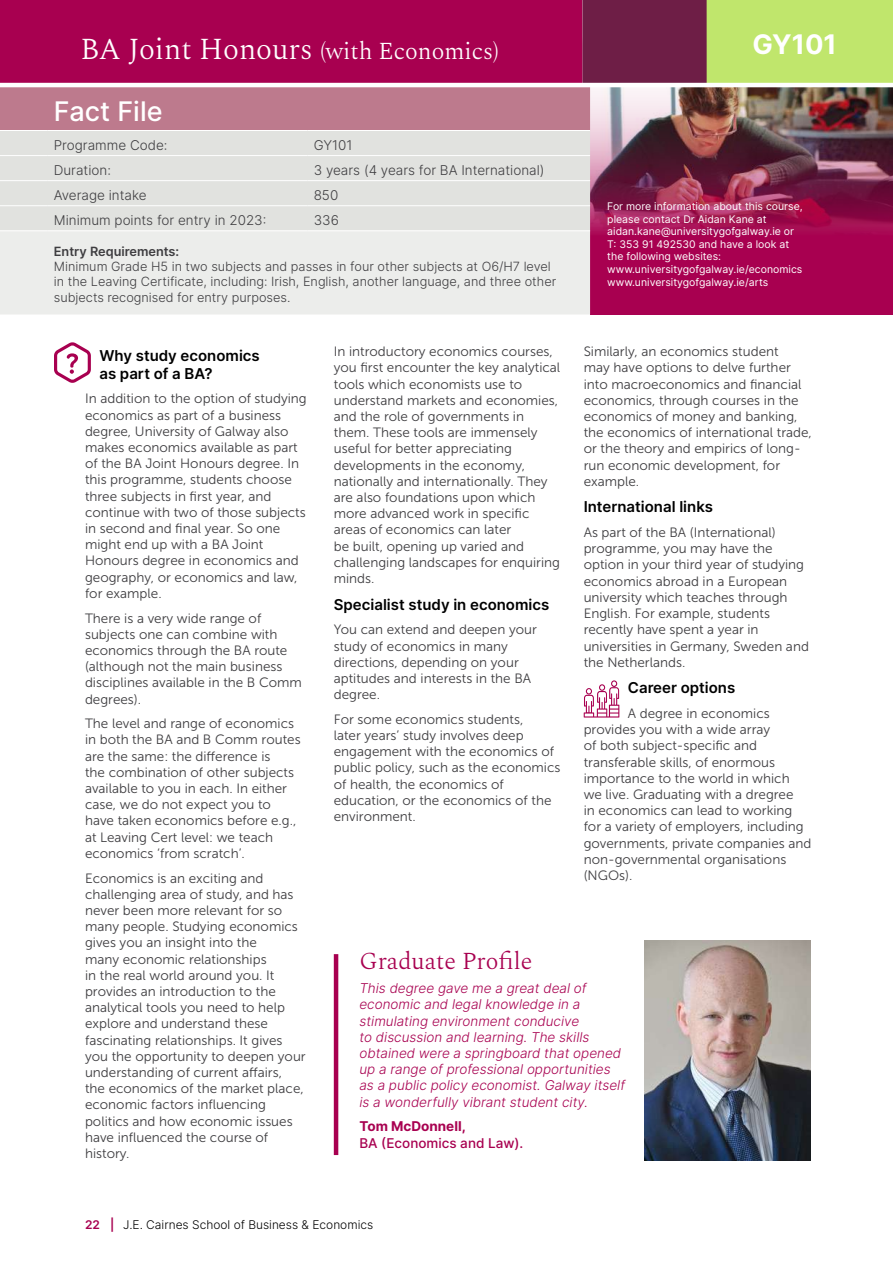
<style>
.page{position:relative;width:893px;height:1263px;background:#fff}
.page>*{position:absolute;margin:0;border:0;box-sizing:border-box;transform-origin:0 0}
.t1{font:500 27px "Inter";color:#fff}
.t2{font:700 27px "Inter";color:#fff}
.t3{font:300 24px "Spectral";color:#fff}
.t4{font:300 24px "Spectral";color:#a80050}
.t5{font:600 15px/18px "Inter";color:#000}
.t6{font:13.5px/16.2px "Museo Sans 300";color:#3e3d40}
.t7{font:italic 300 13.5px/16.2px "Inter";color:#a80050}
.t8{font:300 13.5px "Inter";color:#3e3d40}
.t9{font:500 13.5px "Inter";color:#a80050}
.t10{font:700 13.5px "Inter";color:#a80050}
.t11{font:300 12.75px/15.3px "Inter";color:#3e3d40}
.t12{font:600 12.75px "Inter";color:#3e3d40}
.t13{font:300 12px "Inter";color:#000}
.t14{font:10.5px/12.6px "Inter";color:#fff}
.s1{font-size:30px}
.s2{font-weight:600;color:#a80050}
</style>
<div class="page">
<img style="left:645px;top:940px;width:165px;height:221px">
<div style="left:590px;top:85px;width:303px;height:229px;background:#a80050"></div>
<img style="left:590px;top:87px;width:303px;height:149px">
<div style="left:0;top:131px;width:590px;height:100px;background:#e1e2df"></div>
<div style="left:0;top:232px;width:590px;height:82px;background:#ecedeb"></div>
<hr style="left:0;top:155px;width:48px;height:1px;background:#fff">
<hr style="left:48px;top:155px;width:260px;height:1px;background:#fff">
<hr style="left:308px;top:155px;width:282px;height:1px;background:#fff">
<hr style="left:0;top:180px;width:48px;height:1px;background:#fff">
<hr style="left:48px;top:180px;width:260px;height:1px;background:#fff">
<hr style="left:308px;top:180px;width:282px;height:1px;background:#fff">
<hr style="left:0;top:205px;width:48px;height:1px;background:#fff">
<hr style="left:48px;top:205px;width:260px;height:1px;background:#fff">
<hr style="left:308px;top:205px;width:282px;height:1px;background:#fff">
<svg style="left:54px;top:342px;width:37px;height:41px"></svg>
<svg style="left:584px;top:680px;width:35px;height:37px"></svg>
<div style="left:707px;top:0;width:186px;height:85px;background:#c0e66c"></div>
<svg style="left:0;top:0;width:707px;height:130px;background:#a83065"></svg>
<hr style="left:0;top:83px;width:893px;height:4px;background:#fff">
<hr style="left:334px;top:954px;width:4px;height:201px;background:#a80050">
<h2 class="t3" style="left:80px;top:34px;width:420px"><span class="s1">BA Joint Honours</span> (with Economics)</h2>
<h1 class="t2" style="left:752px;top:24px;width:86px">GY101</h1>
<h1 class="t1" style="left:54px;top:91px;width:110px">Fact File</h1>
<p class="t8" style="left:54px;top:135px;width:115px">Programme Code:</p>
<p class="t8" style="left:314px;top:135px;width:40px">GY101</p>
<p class="t8" style="left:54px;top:160px;width:59px">Duration:</p>
<p class="t8" style="left:314px;top:160px;width:232px">3 years (4 years for BA International)</p>
<p class="t8" style="left:54px;top:185px;width:94px">Average intake</p>
<p class="t8" style="left:314px;top:185px;width:26px">850</p>
<p class="t8" style="left:54px;top:210px;width:214px">Minimum points for entry in 2023:</p>
<p class="t8" style="left:314px;top:210px;width:27px">336</p>
<p class="t12" style="left:54px;top:242px;width:127px">Entry Requirements:</p>
<p class="t11" style="left:54px;top:259px;width:504px">Minimum Grade H5 in two subjects and passes in four other subjects at O6/H7 level in the Leaving Certificate, including: Irish, English, another language, and three other subjects recognised for entry purposes.</p>
<p class="t14" style="left:607px;top:200px;width:197px">For more information about this course, please contact Dr Aidan Kane at aidan.kane@universitygofgalway.ie or T: 353 91 492530 and have a look at the following websites: www.universitygofgalway.ie/economics www.universitygofgalway.ie/arts</p>
<p class="t5" style="left:99px;top:346px;width:162px">Why study economics as part of a BA?</p>
<p class="t6" style="left:85px;top:391px;width:223px">In addition to the option of studying economics as part of a business degree, University of Galway also makes economics available as part of the BA Joint Honours degree. In this programme, students choose three subjects in first year, and continue with two of those subjects in second and final year. So one might end up with a BA Joint<br>Honours degree in economics and geography, or economics and law, for example.</p>
<p class="t6" style="left:85px;top:610px;width:218px">There is a very wide range of subjects one can combine with economics through the BA route (although not the main business disciplines available in the B Comm degrees).</p>
<p class="t6" style="left:85px;top:715px;width:217px">The level and range of economics in both the BA and B Comm routes are the same: the difference is<br>the combination of other subjects available to you in each. In either case, we do not expect you to have taken economics before e.g., at Leaving Cert level: we teach economics ‘from scratch’.</p>
<p class="t6" style="left:85px;top:870px;width:222px">Economics is an exciting and challenging area of study, and has never been more relevant for so many people. Studying economics gives you an insight into the<br>many economic relationships<br>in the real world around you. It provides an introduction to the analytical tools you need to help explore and understand these fascinating relationships. It gives you the opportunity to deepen your understanding of current affairs,<br>the economics of the market place, economic factors influencing politics and how economic issues have influenced the course of history.</p>
<p class="t6" style="left:334px;top:344px;width:228px">In introductory economics courses, you first encounter the key analytical tools which economists use to understand markets and economies, and the role of governments in them. These tools are immensely useful for better appreciating developments in the economy, nationally and internationally. They are also foundations upon which more advanced work in specific areas of economics can later<br>be built, opening up varied and challenging landscapes for enquiring minds.</p>
<p class="t5" style="left:334px;top:595px;width:217px">Specialist study in economics</p>
<p class="t6" style="left:334px;top:622px;width:205px">You can extend and deepen your study of economics in many directions, depending on your aptitudes and interests in the BA degree.</p>
<p class="t6" style="left:334px;top:711px;width:228px">For some economics students,<br>later years’ study involves deep engagement with the economics of public policy, such as the economics of health, the economics of education, or the economics of the environment.</p>
<p class="t6" style="left:584px;top:344px;width:230px">Similarly, an economics student<br>may have options to delve further into macroeconomics and financial economics, through courses in the economics of money and banking, the economics of international trade, or the theory and empirics of long&shy;run economic development, for example.</p>
<p class="t5" style="left:584px;top:498px;width:131px">International links</p>
<p class="t6" style="left:584px;top:524px;width:227px">As part of the BA (International) programme, you may have the option in your third year of studying economics abroad in a European university which teaches through<br>English. For example, students recently have spent a year in universities in Germany, Sweden and the Netherlands.</p>
<p class="t5" style="left:628px;top:678px;width:109px">Career options</p>
<p class="t6" style="left:584px;top:705px;width:229px;text-indent:44px">A degree in economics provides you with a wide array<br>of both subject-specific and transferable skills, of enormous importance to the world in which<br>we live. Graduating with a dregree<br>in economics can lead to working for a variety of employers, including governments, private companies and non-governmental organisations (NGOs).</p>
<h2 class="t4" style="left:359px;top:943px;width:174px">Graduate Profile</h2>
<p class="t7" style="left:359px;top:980px;width:267px">This degree gave me a great deal of economic and legal knowledge in a stimulating environment conducive<br>to discussion and learning. The skills obtained were a springboard that opened up a range of professional opportunities as a public policy economist. Galway itself is a wonderfully vibrant student city.</p>
<p class="t10" style="left:359px;top:1116px;width:108px">Tom McDonnell,</p>
<p class="t9" style="left:359px;top:1133px;width:165px">BA (Economics and Law).</p>
<p class="t13" style="left:85px;top:1216px;width:290px"><span class="s2">22 |</span> J.E. Cairnes School of Business &amp; Economics</p>
</div>
